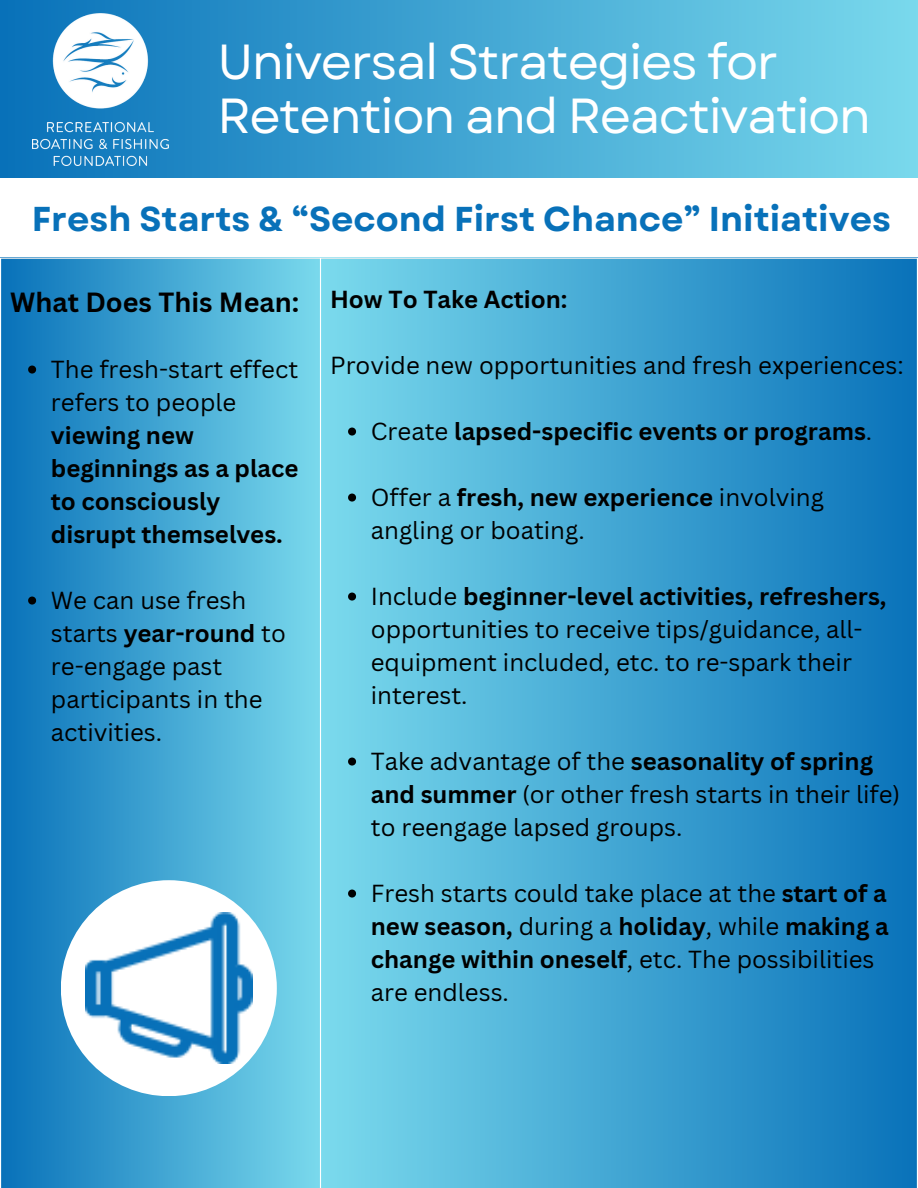
<style>
.page{position:relative;width:918px;height:1188px;background:#fff}
.page>*{position:absolute;margin:0;border:0;box-sizing:border-box;transform-origin:0 0}
.t1{font:49.2px/54px "Garet";letter-spacing:-.03em;color:#fff}
.t2{font:700 34.5px "Garet";color:#0871b9}
.t3{font:700 27px "Canva Sans";color:#000}
.t4{font:24px/33px "Canva Sans";color:#000}
.t5{font:700 24px/33px "Canva Sans";color:#000}
.s1{font-weight:400}
.s2{font-weight:700}
</style>
<div class="page">
<div style="left:0;top:258px;width:321px;height:930px;background:linear-gradient(to right,#0871b9,#7ad9ec)"></div>
<div style="left:320px;top:258px;width:598px;height:930px;background:linear-gradient(to right,#7bdaed,#0972b9)"></div>
<svg style="left:28px;top:366px;width:8px;height:8px"></svg>
<svg style="left:28px;top:597px;width:8px;height:8px"></svg>
<svg style="left:348px;top:428px;width:8px;height:8px"></svg>
<svg style="left:348px;top:494px;width:8px;height:8px"></svg>
<svg style="left:348px;top:593px;width:8px;height:8px"></svg>
<svg style="left:348px;top:758px;width:8px;height:8px"></svg>
<svg style="left:348px;top:890px;width:8px;height:8px"></svg>
<hr style="left:0;top:259px;width:1px;height:929px;background:#fff">
<hr style="left:320px;top:259px;width:1px;height:929px;background:#fff">
<hr style="left:917px;top:259px;width:1px;height:929px;background:#fff">
<hr style="left:0;top:258px;width:918px;height:1px;background:#fff">
<hr style="left:0;top:1187px;width:918px;height:1px;background:#fff">
<div style="left:0;top:0;width:918px;height:177px;background:linear-gradient(to right,#0871b9,#79d9ec)"></div>
<img style="left:33px;top:14px;width:136px;height:151px">
<div style="left:61px;top:880px;width:216px;height:216px;background:#fff;border-radius:50%"></div>
<img style="left:86px;top:913px;width:166px;height:151px">
<p class="t1" style="left:217px;top:35px;width:655px">Universal Strategies for<br>Retention and Reactivation</p>
<p class="t2" style="left:32px;top:194px;width:861px">Fresh Starts &amp; “Second First Chance” Initiatives</p>
<p class="t3" style="left:10px;top:283px;width:291px">What Does This Mean:</p>
<h1 class="t5" style="left:51px;top:352px;width:249px"><span class="s1">The fresh-start effect refers to people </span>viewing new beginnings as a place to consciously disrupt themselves.</h1>
<p class="t4" style="left:51px;top:583px;width:236px">We can use fresh starts <span class="s2">year-round</span> to re-engage past participants in the activities.</p>
<p class="t5" style="left:330px;top:282px;width:239px">How To Take Action:</p>
<p class="t4" style="left:330px;top:348px;width:575px">Provide new opportunities and fresh experiences:</p>
<p class="t5" style="left:371px;top:414px;width:503px"><span class="s1">Create</span> lapsed-specific events or programs<span class="s1">.</span></p>
<p class="t4" style="left:371px;top:480px;width:455px">Offer a <span class="s2">fresh, new experience</span> involving angling or boating.</p>
<p class="t4" style="left:371px;top:579px;width:517px">Include <span class="s2">beginner-level activities, refreshers, </span>opportunities to receive tips/guidance, all&shy;equipment included, etc. to re-spark their interest.</p>
<p class="t4" style="left:371px;top:744px;width:531px">Take advantage of the <span class="s2">seasonality of spring and summer</span> (or other fresh starts in their life) to reengage lapsed groups.</p>
<p class="t4" style="left:371px;top:876px;width:519px">Fresh starts could take place at the <span class="s2">start of a new season,</span> during a <span class="s2">holiday</span>, while <span class="s2">making a change within oneself</span>, etc. The possibilities are endless.</p>
</div>
